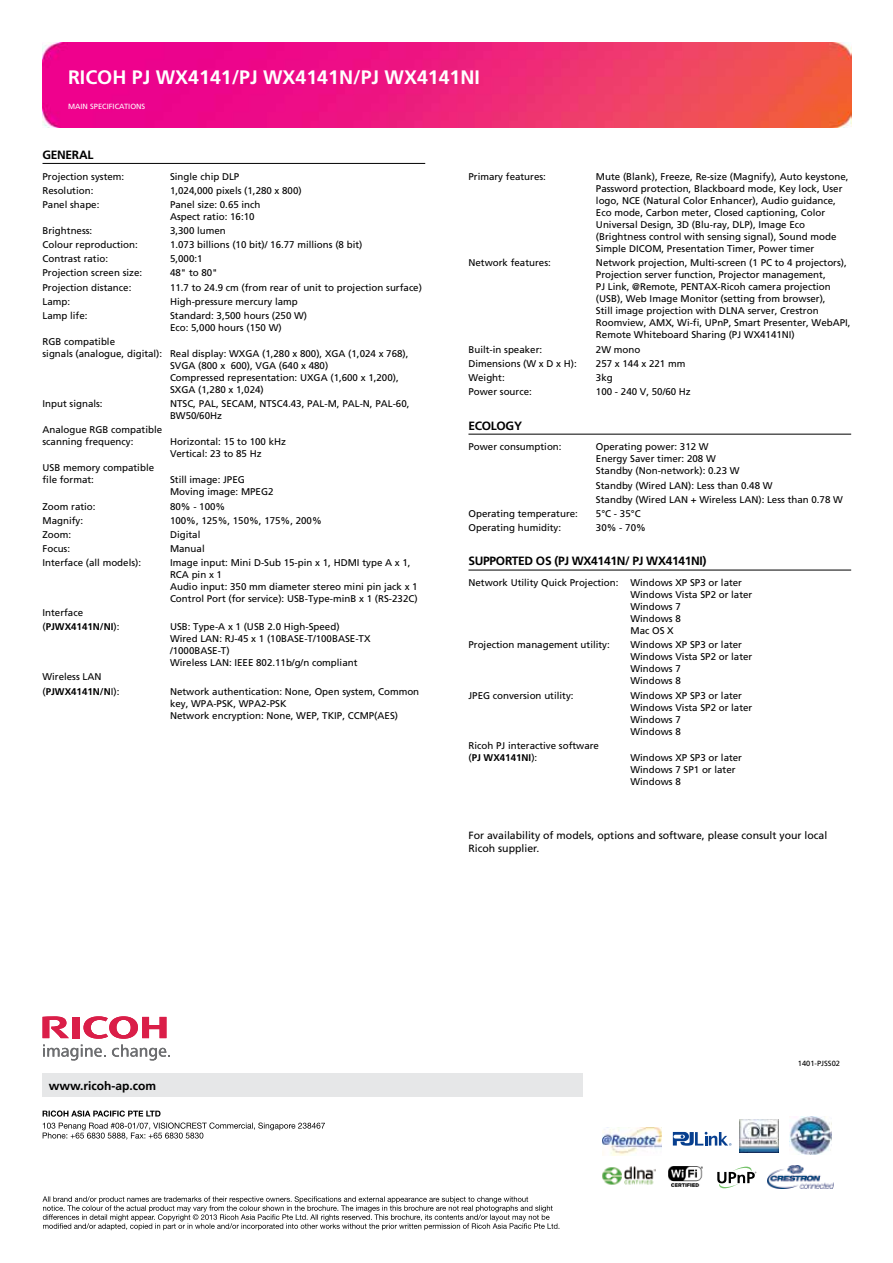
<style>
.page{position:relative;width:893px;height:1263px;background:#fff}
.page>*{position:absolute;margin:0;border:0;box-sizing:border-box;transform-origin:0 0}
.t1{font:700 19.5px "Frutiger LT Std";color:#fff}
.t2{font:700 12px "Frutiger LT Std";letter-spacing:-.025em;color:#000}
.t3{font:700 12px "Frutiger LT Std";color:#000}
.t4{font:10.5px/12.8px "Frutiger LT Std";color:#000}
.t5{font:9.75px/12px "Frutiger LT Std";color:#000}
.t6{font:7.5px "Frutiger LT Std";color:#fff}
.t7{font:7.5px "Frutiger LT Std";color:#000}
.s1{font-weight:700}
</style>
<div class="page">
<img style="left:43px;top:43px;width:808px;height:85px">
<div style="left:43px;top:1074px;width:540px;height:23px;background:#e6e7e8"></div>
<svg style="left:43px;top:1110px;width:282px;height:30px"></svg>
<svg style="left:43px;top:1196px;width:516px;height:34px"></svg>
<svg style="left:43px;top:1016px;width:127px;height:45px"></svg>
<hr style="left:43px;top:163px;width:382px;height:1px;background:#000">
<hr style="left:468px;top:434px;width:383px;height:1px;background:#000">
<hr style="left:468px;top:570px;width:383px;height:1px;background:#000">
<img style="left:602px;top:1166px;width:54px;height:19px">
<img style="left:668px;top:1167px;width:34px;height:19px">
<img style="left:767px;top:1165px;width:66px;height:23px">
<img style="left:790px;top:1116px;width:41px;height:39px">
<img style="left:740px;top:1119px;width:39px;height:34px">
<img style="left:602px;top:1127px;width:59px;height:29px">
<svg style="left:717px;top:1166px;width:39px;height:22px"></svg>
<svg style="left:673px;top:1132px;width:58px;height:14px"></svg>
<h1 class="t1" style="left:68px;top:66px;width:413px">RICOH PJ WX4141/PJ WX4141N/PJ WX4141NI</h1>
<p class="t6" style="left:68px;top:102px;width:13px">Main</p>
<p class="t6" style="left:90px;top:102px;width:9px">Specifications</p>
<p class="t2" style="left:43px;top:148px;width:52px">GENERAL</p>
<p class="t5" style="left:43px;top:170px;width:83px">Projection system:</p>
<p class="t5" style="left:170px;top:170px;width:71px">Single chip DLP</p>
<p class="t5" style="left:43px;top:184px;width:52px">Resolution:</p>
<p class="t5" style="left:170px;top:184px;width:133px">1,024,000 pixels (1,280 x 800)</p>
<p class="t5" style="left:43px;top:199px;width:58px">Panel shape:</p>
<p class="t5" style="left:170px;top:199px;width:92px">Panel size: 0.65 inch<br>Aspect ratio: 16:10</p>
<p class="t5" style="left:43px;top:225px;width:51px">Brightness:</p>
<p class="t5" style="left:170px;top:225px;width:57px">3,300 lumen</p>
<p class="t5" style="left:43px;top:239px;width:97px">Colour reproduction:</p>
<p class="t5" style="left:170px;top:239px;width:194px">1.073 billions (10 bit)/ 16.77 millions (8 bit)</p>
<p class="t5" style="left:43px;top:253px;width:67px">Contrast ratio:</p>
<p class="t5" style="left:170px;top:253px;width:34px">5,000:1</p>
<p class="t5" style="left:43px;top:267px;width:101px">Projection screen size:</p>
<p class="t5" style="left:170px;top:267px;width:49px">48" to 80"</p>
<p class="t5" style="left:43px;top:281px;width:90px">Projection distance:</p>
<p class="t5" style="left:170px;top:281px;width:253px">11.7 to 24.9 cm (from rear of unit to projection surface)</p>
<p class="t5" style="left:43px;top:295px;width:29px">Lamp:</p>
<p class="t5" style="left:170px;top:295px;width:129px">High-pressure mercury lamp</p>
<p class="t5" style="left:43px;top:309px;width:46px">Lamp life:</p>
<p class="t5" style="left:170px;top:309px;width:139px">Standard: 3,500 hours (250 W)<br>Eco: 5,000 hours (150 W)</p>
<p class="t5" style="left:43px;top:336px;width:74px">RGB compatible</p>
<p class="t5" style="left:43px;top:348px;width:367px">signals (analogue, digital): Real display: WXGA (1,280 x 800), XGA (1,024 x 768),</p>
<p class="t5" style="left:170px;top:360px;width:160px">SVGA (800 x 600), VGA (640 x 480)</p>
<p class="t5" style="left:170px;top:372px;width:230px">Compressed representation: UXGA (1,600 x 1,200),</p>
<p class="t5" style="left:170px;top:384px;width:95px">SXGA (1,280 x 1,024)</p>
<p class="t5" style="left:43px;top:398px;width:62px">Input signals:</p>
<p class="t5" style="left:170px;top:398px;width:241px">NTSC, PAL, SECAM, NTSC4.43, PAL-M, PAL-N, PAL-60,<br>BW50/60Hz</p>
<p class="t5" style="left:43px;top:424px;width:121px">Analogue RGB compatible scanning frequency:</p>
<p class="t5" style="left:170px;top:436px;width:117px">Horizontal: 15 to 100 kHz<br>Vertical: 23 to 85 Hz</p>
<p class="t5" style="left:43px;top:462px;width:113px">USB memory compatible file format:</p>
<p class="t5" style="left:170px;top:474px;width:105px">Still image: JPEG<br>Moving image: MPEG2</p>
<p class="t5" style="left:43px;top:500px;width:55px">Zoom ratio:</p>
<p class="t5" style="left:170px;top:500px;width:57px">80% - 100%</p>
<p class="t5" style="left:43px;top:514px;width:42px">Magnify:</p>
<p class="t5" style="left:170px;top:514px;width:153px">100%, 125%, 150%, 175%, 200%</p>
<p class="t5" style="left:43px;top:528px;width:30px">Zoom:</p>
<p class="t5" style="left:170px;top:528px;width:32px">Digital</p>
<p class="t5" style="left:43px;top:542px;width:29px">Focus:</p>
<p class="t5" style="left:170px;top:542px;width:36px">Manual</p>
<p class="t5" style="left:43px;top:557px;width:100px">Interface (all models):</p>
<p class="t5" style="left:170px;top:557px;width:249px">Image input: Mini D-Sub 15-pin x 1, HDMI type A x 1, RCA pin x 1<br>Audio input: 350 mm diameter stereo mini pin jack x 1<br>Control Port (for service): USB-Type-minB x 1 (RS-232C)</p>
<p class="t5" style="left:43px;top:606px;width:78px;line-height:14.1px">Interface (<span class="s1">PJWX4141N/NI</span>):</p>
<p class="t5" style="left:170px;top:621px;width:202px">USB: Type-A x 1 (USB 2.0 High-Speed)<br>Wired LAN: RJ-45 x 1 (10BASE-T/100BASE-TX /1000BASE-T)<br>Wireless LAN: IEEE 802.11b/g/n compliant</p>
<p class="t5" style="left:43px;top:670px;width:78px;line-height:14.1px">Wireless LAN (<span class="s1">PJWX4141N/N</span>I):</p>
<p class="t5" style="left:170px;top:685px;width:251px">Network authentication: None, Open system, Common key, WPA-PSK, WPA2-PSK<br>Network encryption: None, WEP, TKIP, CCMP(AES)</p>
<p class="t5" style="left:468px;top:171px;width:79px">Primary features:</p>
<p class="t5" style="left:596px;top:171px;width:254px">Mute (Blank), Freeze, Re-size (Magnify), Auto keystone, Password protection, Blackboard mode, Key lock, User logo, NCE (Natural Color Enhancer), Audio guidance, Eco mode, Carbon meter, Closed captioning, Color Universal Design, 3D (Blu-ray, DLP), Image Eco (Brightness control with sensing signal), Sound mode Simple DICOM, Presentation Timer, Power timer</p>
<p class="t5" style="left:468px;top:257px;width:84px">Network features:</p>
<p class="t5" style="left:596px;top:257px;width:256px">Network projection, Multi-screen (1 PC to 4 projectors), Projection server function, Projector management,<br>PJ Link, @Remote, PENTAX-Ricoh camera projection (USB), Web Image Monitor (setting from browser),<br>Still image projection with DLNA server, Crestron Roomview, AMX, Wi-fi, UPnP, Smart Presenter, WebAPI, Remote Whiteboard Sharing (PJ WX4141NI)</p>
<p class="t5" style="left:468px;top:343px;width:75px">Built-in speaker:</p>
<p class="t5" style="left:596px;top:343px;width:46px">2W mono</p>
<p class="t5" style="left:468px;top:357px;width:110px">Dimensions (W x D x H):</p>
<p class="t5" style="left:596px;top:357px;width:91px">257 x 144 x 221 mm</p>
<p class="t5" style="left:468px;top:371px;width:38px">Weight:</p>
<p class="t5" style="left:596px;top:371px;width:18px">3kg</p>
<p class="t5" style="left:468px;top:386px;width:65px">Power source:</p>
<p class="t5" style="left:596px;top:386px;width:96px">100 - 240 V, 50/60 Hz</p>
<p class="t2" style="left:468px;top:418px;width:55px">ECOLOGY</p>
<p class="t5" style="left:468px;top:441px;width:95px">Power consumption:</p>
<p class="t5" style="left:596px;top:441px;width:145px">Operating power: 312 W<br>Energy Saver timer: 208 W<br>Standby (Non-network): 0.23 W</p>
<p class="t5" style="left:596px;top:478px;width:248px;line-height:14.1px">Standby (Wired LAN): Less than 0.48 W<br>Standby (Wired LAN + Wireless LAN): Less than 0.78 W</p>
<p class="t5" style="left:468px;top:507px;width:111px">Operating temperature:</p>
<p class="t5" style="left:596px;top:507px;width:46px">5°C - 35°C</p>
<p class="t5" style="left:468px;top:521px;width:94px">Operating humidity:</p>
<p class="t5" style="left:596px;top:521px;width:51px">30% - 70%</p>
<p class="t2" style="left:468px;top:554px;width:240px">SUPPORTED OS (PJ WX4141N/ PJ WX4141NI)</p>
<p class="t5" style="left:630px;top:577px;width:123px;text-indent:-162px">Network Utility Quick Projection: Windows XP SP3 or later<br>Windows Vista SP2 or later<br>Windows 7<br>Windows 8<br>Mac OS X</p>
<p class="t5" style="left:468px;top:639px;width:143px">Projection management utility:</p>
<p class="t5" style="left:630px;top:639px;width:123px">Windows XP SP3 or later<br>Windows Vista SP2 or later<br>Windows 7<br>Windows 8</p>
<p class="t5" style="left:468px;top:689px;width:107px">JPEG conversion utility:</p>
<p class="t5" style="left:630px;top:689px;width:123px">Windows XP SP3 or later<br>Windows Vista SP2 or later<br>Windows 7<br>Windows 8</p>
<p class="t5" style="left:468px;top:739px;width:132px">Ricoh PJ interactive software (<span class="s1">PJ WX4141NI</span>):</p>
<p class="t5" style="left:630px;top:751px;width:113px">Windows XP SP3 or later<br>Windows 7 SP1 or later<br>Windows 8</p>
<p class="t4" style="left:468px;top:829px;width:360px">For availability of models, options and software, please consult your local<br>Ricoh supplier.</p>
<p class="t3" style="left:49px;top:1079px;width:109px">www.ricoh-ap.com</p>
<p class="t7" style="left:798px;top:1059px;width:44px">1401-PJSS02</p>
</div>
